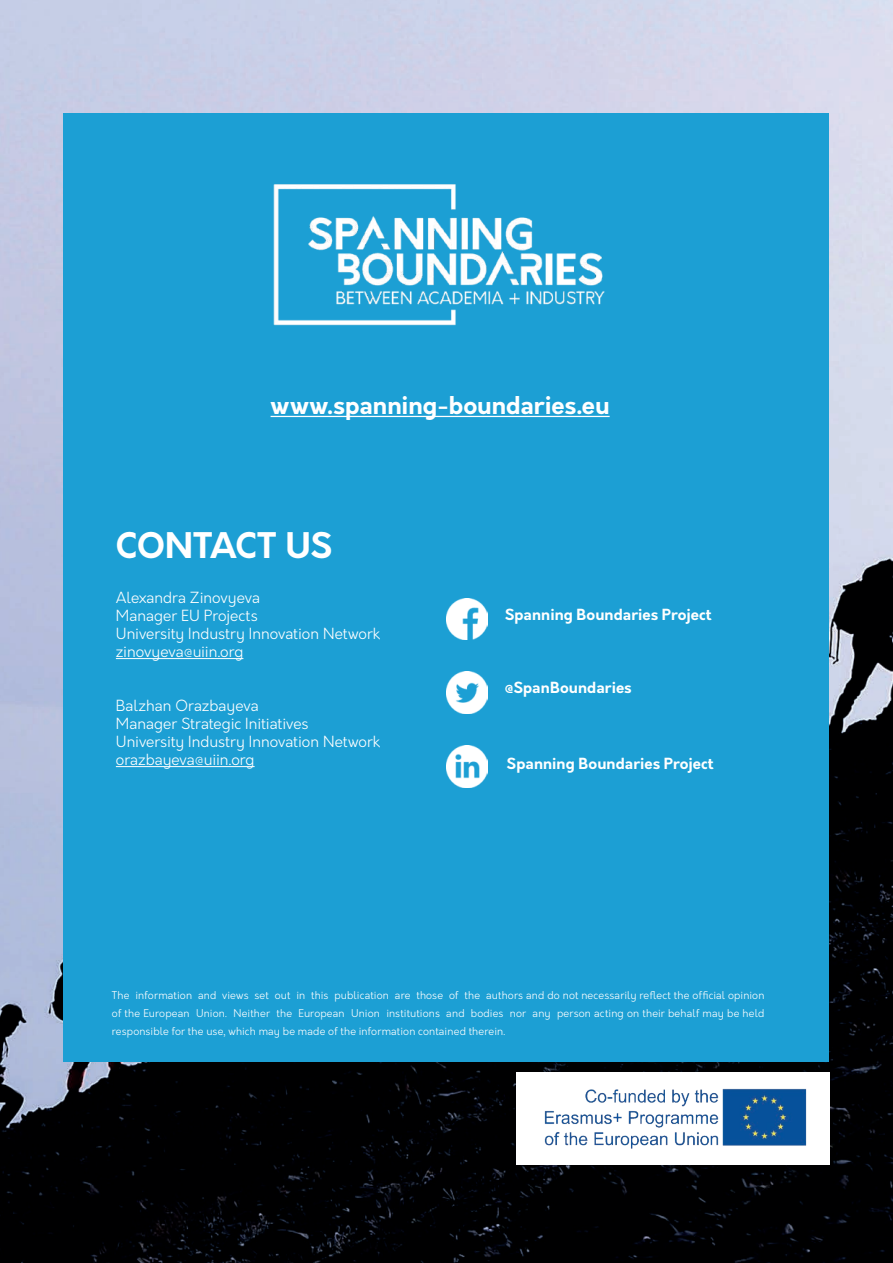
<style>
.page{position:relative;width:893px;height:1263px;background:#fff}
.page>*{position:absolute;margin:0;border:0;box-sizing:border-box;transform-origin:0 0}
.t1{font:700 34.5px "Orkney";letter-spacing:-.01em;color:#fff}
.t2{font:700 24px "Orkney";color:#fff}
.t3{font:300 15px/18px "Orkney";color:#fff}
.t4{font:700 15px "Orkney";letter-spacing:.005em;color:#fff}
.t5{font:300 10.5px/18px "Orkney";letter-spacing:.015em;color:#fff;text-align:justify}
</style>
<div class="page">
<img style="left:0;top:0;width:893px;height:1263px">
<div style="left:64px;top:113px;width:765px;height:948px;background:#1c9fd4"></div>
<div style="left:516px;top:1072px;width:313px;height:93px;background:#fff"></div>
<img style="left:273px;top:184px;width:332px;height:141px">
<img style="left:544px;top:1088px;width:263px;height:61px">
<img style="left:446px;top:598px;width:41px;height:41px">
<img style="left:446px;top:746px;width:42px;height:41px">
<img style="left:446px;top:672px;width:42px;height:41px">
<hr style="left:116px;top:658px;width:127px;height:1px;background:#fff">
<hr style="left:116px;top:766px;width:139px;height:1px;background:#fff">
<hr style="left:271px;top:416px;width:339px;height:1px;background:#fff">
<h2 class="t2" style="left:271px;top:389px;width:341px">www.spanning-boundaries.eu</h2>
<h1 class="t1" style="left:116px;top:522px;width:218px">CONTACT US</h1>
<h3 class="t3" style="left:116px;top:589px;width:266px">Alexandra Zinovyeva<br>Manager EU Projects<br>University Industry Innovation Network zinovyeva@uiin.org</h3>
<h3 class="t3" style="left:116px;top:697px;width:266px">Balzhan Orazbayeva<br>Manager Strategic Initiatives<br>University Industry Innovation Network orazbayeva@uiin.org</h3>
<h3 class="t4" style="left:505px;top:604px;width:208px">Spanning Boundaries Project</h3>
<h3 class="t4" style="left:505px;top:678px;width:129px">@SpanBoundaries</h3>
<h3 class="t4" style="left:507px;top:753px;width:208px">Spanning Boundaries Project</h3>
<p class="t5" style="left:112px;top:986px;width:654px">The information and views set out in this publication are those of the authors and do not necessarily reflect the official opinion of the European Union. Neither the European Union institutions and bodies nor any person acting on their behalf may be held responsible for the use, which may be made of the information contained therein.</p>
</div>
